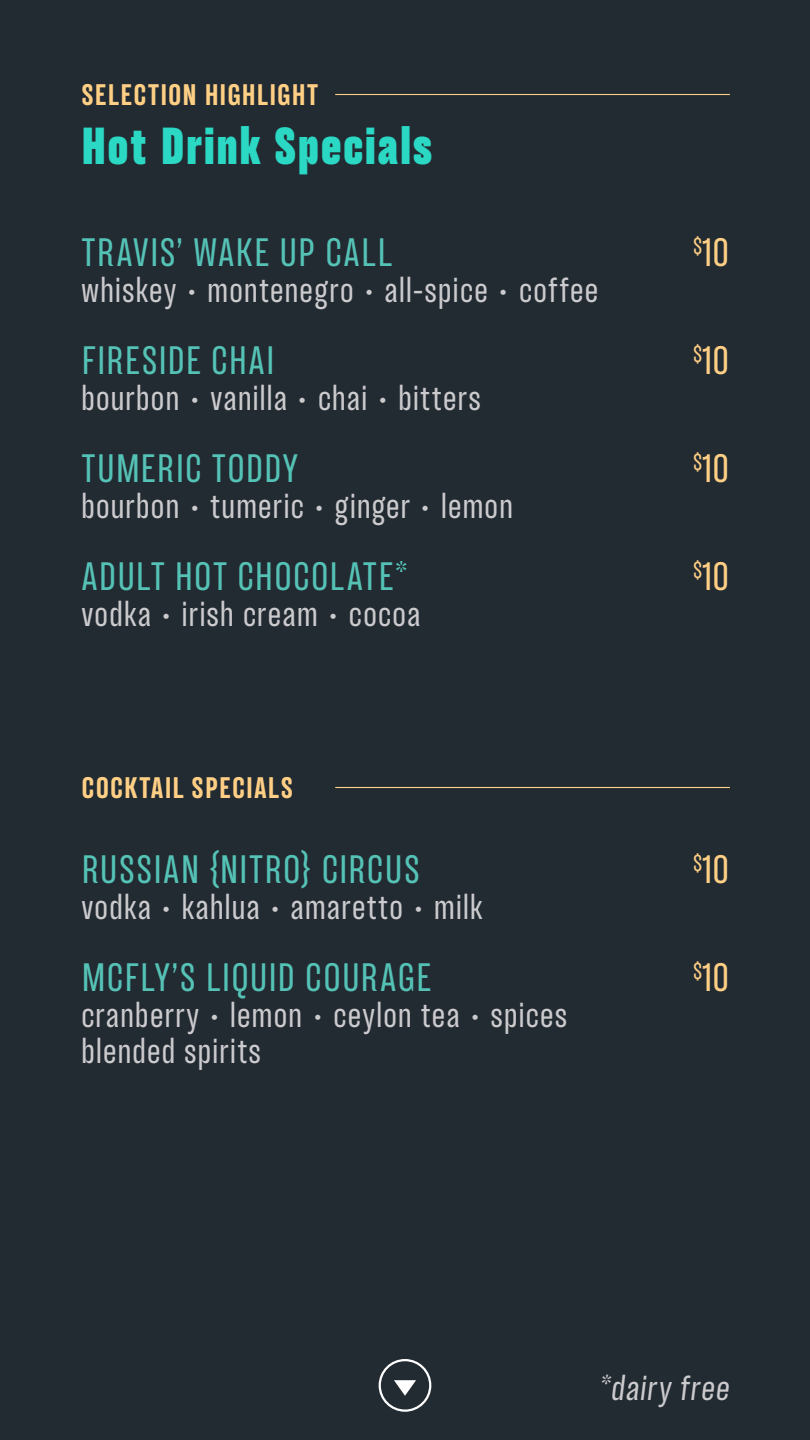
<style>
.page{position:relative;width:810px;height:1440px;background:#222a32}
.page>*{position:absolute;margin:0;border:0;box-sizing:border-box;transform-origin:0 0}
.t1{font:900 47.25px "TT Backwards Sans";letter-spacing:.02em;color:#2bd8c4}
.t2{font:36px "TT Backwards Sans";letter-spacing:.04em;color:#55c2b6}
.t3{font:36px "TT Backwards Sans";color:#fecf84}
.t4{font:31.5px/36px "TT Backwards Sans";letter-spacing:.02em;color:#cbcacd}
.t5{font:700 27px "TT Backwards Sans";letter-spacing:.04em;color:#fecf84}
</style>
<div class="page">
<div style="left:379px;top:1359px;width:52px;height:53px;border:2px solid #fff;border-radius:50%"></div>
<svg style="left:394px;top:1380px;width:22px;height:16px"></svg>
<hr style="left:335px;top:94px;width:395px;height:1px;background:#fecf84">
<hr style="left:335px;top:787px;width:395px;height:1px;background:#fecf84">
<p class="t5" style="left:82px;top:78px;width:238px">SELECTION HIGHLIGHT</p>
<p class="t1" style="left:81px;top:115px;width:353px">Hot Drink Specials</p>
<p class="t2" style="left:82px;top:230px;width:312px">TRAVIS’ WAKE UP CALL</p>
<p class="t4" style="left:81px;top:273px;width:519px">whiskey • montenegro • all-spice • coffee</p>
<p class="t2" style="left:82px;top:338px;width:194px">FIRESIDE CHAI</p>
<p class="t4" style="left:81px;top:381px;width:402px">bourbon • vanilla • chai • bitters</p>
<p class="t2" style="left:82px;top:446px;width:218px">TUMERIC TODDY</p>
<p class="t4" style="left:81px;top:489px;width:434px">bourbon • tumeric • ginger • lemon</p>
<p class="t2" style="left:82px;top:554px;width:328px">ADULT HOT CHOCOLATE*</p>
<p class="t4" style="left:81px;top:597px;width:341px">vodka • irish cream • cocoa</p>
<p class="t5" style="left:82px;top:771px;width:213px">COCKTAIL SPECIALS</p>
<p class="t2" style="left:82px;top:846px;width:340px">RUSSIAN {NITRO} CIRCUS</p>
<p class="t4" style="left:81px;top:890px;width:403px">vodka • kahlua • amaretto • milk</p>
<p class="t2" style="left:82px;top:954px;width:351px">MCFLY’S LIQUID COURAGE</p>
<p class="t4" style="left:81px;top:998px;width:488px">cranberry • lemon • ceylon tea • spices blended spirits</p>
<p class="t3" style="left:693px;top:230px;width:37px"><sup>$</sup>10</p>
<p class="t3" style="left:693px;top:338px;width:37px"><sup>$</sup>10</p>
<p class="t3" style="left:693px;top:446px;width:37px"><sup>$</sup>10</p>
<p class="t3" style="left:693px;top:554px;width:37px"><sup>$</sup>10</p>
<p class="t3" style="left:693px;top:846px;width:37px"><sup>$</sup>10</p>
<p class="t3" style="left:693px;top:954px;width:37px"><sup>$</sup>10</p>
<p class="t4" style="left:598px;top:1370px;width:137px">*dairy free</p>
</div>
